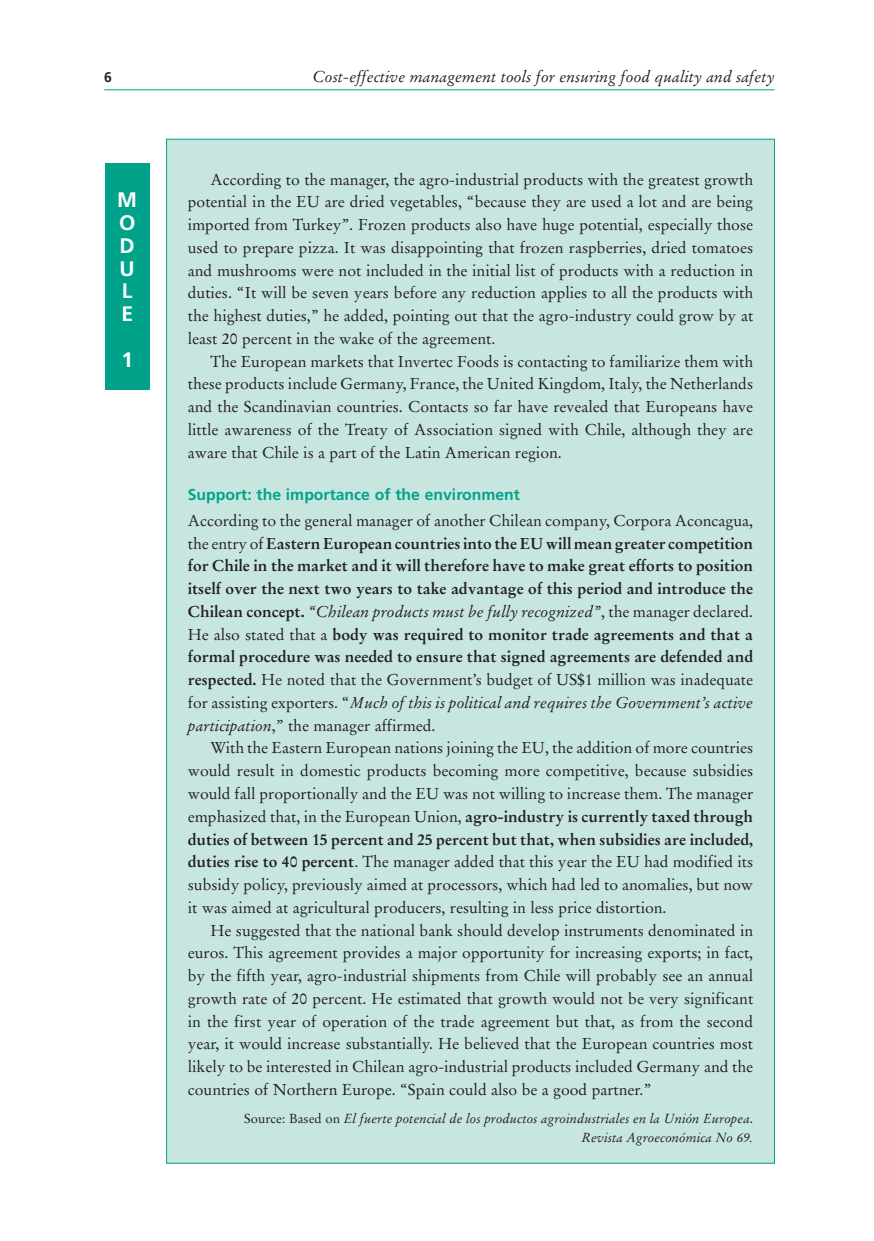
<style>
.page{position:relative;width:874px;height:1241px;background:#fff}
.page>*{position:absolute;margin:0;border:0;box-sizing:border-box;transform-origin:0 0}
.t1{font:700 21px/22.8px "Frutiger LT Std";color:#fff}
.t2{font:15.75px/22.8px "Stempel Garamond LT Std";color:#231f20;text-align:justify}
.t3{font:700 15.75px/22.8px "Stempel Garamond LT Std";color:#231f20;text-align:justify}
.t4{font:italic 15.75px "Stempel Garamond LT Std";color:#231f20}
.t5{font:700 15.75px "Frutiger LT Std";color:#00a38a}
.t6{font:700 14px "Frutiger LT Std";color:#231f20}
.t7{font:italic 13.12px/18.4px "Stempel Garamond LT Std";color:#231f20;text-align:right}
.s1{font-weight:400}
.s2{font-weight:400;font-style:italic}
.s3{font-weight:700}
.s4{font-style:normal}
</style>
<div class="page">
<hr style="left:104px;top:89px;width:670px;height:1px;background:#00a38a">
<div style="left:105px;top:163px;width:44px;height:226px;background:#00a38a"></div>
<div style="left:166px;top:139px;width:608px;height:1023px;background:#c8e6e0"></div>
<p class="t6" style="left:104px;top:69px;width:9px">6</p>
<p class="t4" style="left:312px;top:67px;width:463px">Cost-effective management tools for ensuring food quality and safety</p>
<h1 class="t1" style="left:117px;top:189px;width:21px">M<br>O<br>D<br>U<br>L<br>E</h1>
<h1 class="t1" style="left:121px;top:348px;width:13px">1</h1>
<p class="t2" style="left:188px;top:168px;width:566px;text-indent:23px">According to the manager, the agro-industrial products with the greatest growth potential in the EU are dried vegetables, “because they are used a lot and are being imported from Turkey”. Frozen products also have huge potential, especially those used to prepare pizza. It was disappointing that frozen raspberries, dried tomatoes and mushrooms were not included in the initial list of products with a reduction in duties. “It will be seven years before any reduction applies to all the products with the highest duties,” he added, pointing out that the agro-industry could grow by at least 20 percent in the wake of the agreement.</p>
<p class="t2" style="left:188px;top:350px;width:566px;text-indent:23px">The European markets that Invertec Foods is contacting to familiarize them with these products include Germany, France, the United Kingdom, Italy, the Netherlands and the Scandinavian countries. Contacts so far have revealed that Europeans have little awareness of the Treaty of Association signed with Chile, although they are aware that Chile is a part of the Latin American region.</p>
<p class="t5" style="left:188px;top:485px;width:333px">Support: the importance of the environment</p>
<p class="t3" style="left:188px;top:509px;width:566px"><span class="s1">According to the general manager of another Chilean company, Corpora Aconcagua, the entry of</span> Eastern European countries into the EU will mean greater competition for Chile in the market and it will therefore have to make great efforts to position itself over the next two years to take advantage of this period and introduce the Chilean concept. <span class="s2">“Chilean products must be fully recognized”</span><span class="s1">, the manager declared.<br>He also stated that a</span> body was required to monitor trade agreements and that a formal procedure was needed to ensure that signed agreements are defended and respected. <span class="s1">He noted that the Government’s budget of US$1 million was inadequate for assisting exporters. “</span><span class="s2">Much of this is political and requires the Government’s active participation</span><span class="s1">,” the manager affirmed.</span></p>
<p class="t2" style="left:188px;top:736px;width:566px;text-indent:23px">With the Eastern European nations joining the EU, the addition of more countries would result in domestic products becoming more competitive, because subsidies would fall proportionally and the EU was not willing to increase them. The manager emphasized that, in the European Union, <span class="s3">agro-industry is currently taxed through duties of between 15 percent and 25 percent but that, when subsidies are included, duties rise to 40 percent</span>. The manager added that this year the EU had modified its subsidy policy, previously aimed at processors, which had led to anomalies, but now it was aimed at agricultural producers, resulting in less price distortion.</p>
<p class="t2" style="left:188px;top:918px;width:566px;text-indent:23px">He suggested that the national bank should develop instruments denominated in euros. This agreement provides a major opportunity for increasing exports; in fact, by the fifth year, agro-industrial shipments from Chile will probably see an annual growth rate of 20 percent. He estimated that growth would not be very significant in the first year of operation of the trade agreement but that, as from the second year, it would increase substantially. He believed that the European countries most likely to be interested in Chilean agro-industrial products included Germany and the countries of Northern Europe. “Spain could also be a good partner.”</p>
<p class="t7" style="left:244px;top:1109px;width:510px"><span class="s4">Source: Based on</span> El fuerte potencial de los productos agroindustriales en la Unión Europea<span class="s4">.<br></span>Revista Agroeconómica No 69.</p>
</div>
